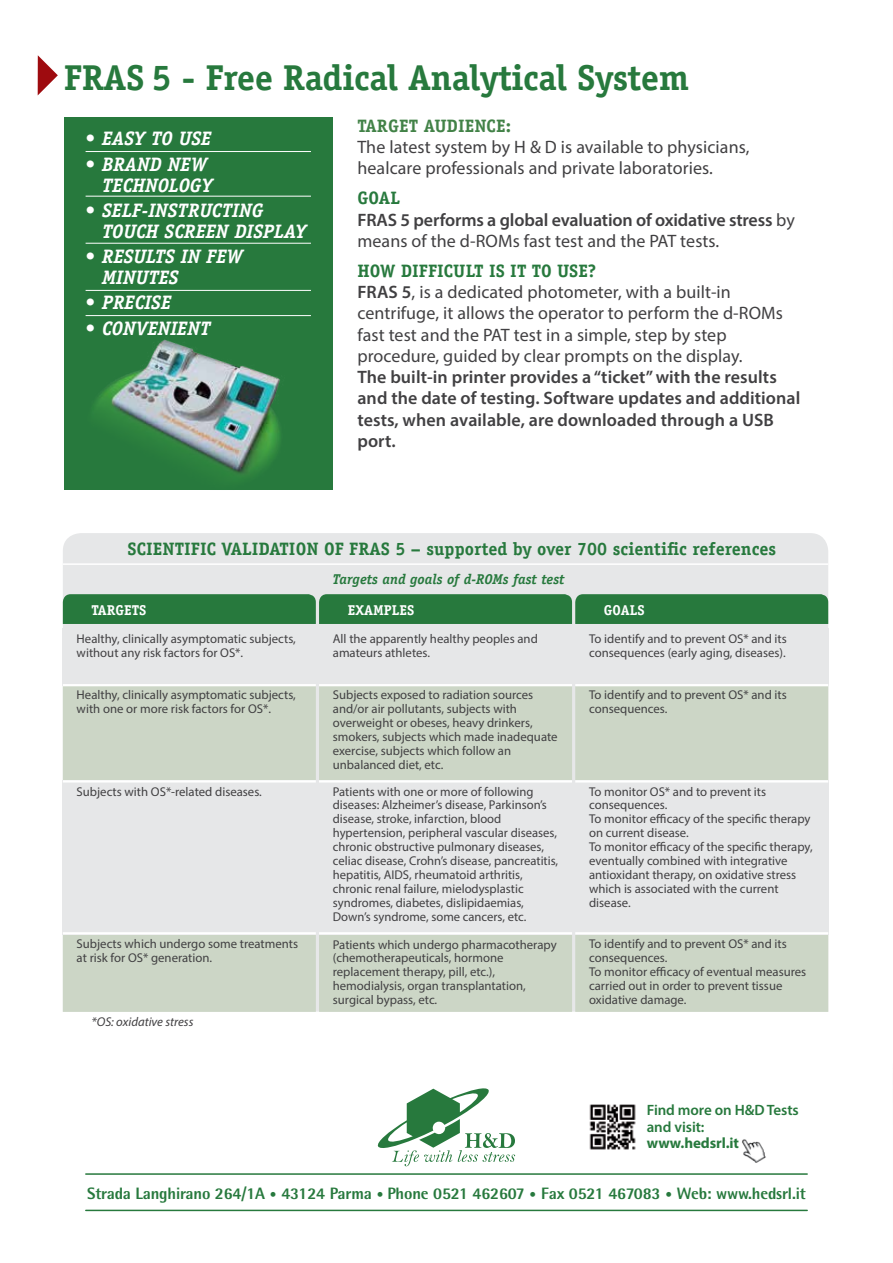
<style>
.page{position:relative;width:893px;height:1263px;background:#fff}
.page>*{position:absolute;margin:0;border:0;box-sizing:border-box;transform-origin:0 0}
.t1{font:700 36px "Officina Serif";letter-spacing:-.01em;color:#27793d}
.t2{font:italic 700 19.5px/21px "Officina Serif";color:#fff}
.t3{font:18px/21.3px "Myriad Pro";letter-spacing:.005em;color:#414042}
.t4{font:600 18px/21.3px "Myriad Pro";letter-spacing:.005em;color:#414042}
.t5{font:700 18px "Officina Serif";letter-spacing:.005em;color:#27793d}
.t6{font:700 18px "Officina Serif";letter-spacing:.005em;color:#428247}
.t7{font:800 16.5px "Rotis Semi Sans";letter-spacing:-.01em;color:#27793d}
.t8{font:600 15px/16.5px "Myriad Pro";letter-spacing:-.005em;color:#27793d}
.t9{font:700 15px "Myriad Pro";letter-spacing:-.005em;color:#27793d}
.t10{font:italic 700 14.25px "Officina Serif";color:#27793d}
.t11{font:700 14.25px "Officina Serif";color:#fff}
.t12{font:12.75px/14px "Myriad Pro";color:#414042}
.t13{font:italic 12.75px "Myriad Pro";color:#414042}
.s1{font-weight:400}
.s2{font-weight:600}
.s3{font-size:13.5px}
</style>
<div class="page">
<div style="left:64px;top:118px;width:269px;height:372px;background:#27793d"></div>
<hr style="left:86px;top:1173px;width:721px;height:2px;background:#27793d">
<hr style="left:86px;top:1210px;width:721px;height:1px;background:#27793d">
<svg style="left:38px;top:55px;width:20px;height:40px"></svg>
<img style="left:742px;top:1139px;width:24px;height:24px">
<img style="left:589px;top:1104px;width:47px;height:46px">
<svg style="left:377px;top:1088px;width:138px;height:78px"></svg>
<img style="left:85px;top:315px;width:226px;height:162px">
<div style="left:63px;top:533px;width:765px;height:479px;background:#e6e7e8"></div>
<div style="left:319px;top:686px;width:253px;height:326px;background:#ccd6c6"></div>
<div style="left:319px;top:780px;width:253px;height:154px;background:#e6e7e8"></div>
<div style="left:319px;top:628px;width:253px;height:58px;background:#e6e7e8"></div>
<hr style="left:319px;top:684px;width:253px;height:2px;background:#fff">
<hr style="left:319px;top:780px;width:253px;height:2px;background:#fff">
<hr style="left:319px;top:932px;width:253px;height:2px;background:#fff">
<div style="left:575px;top:686px;width:253px;height:326px;background:#ccd6c6"></div>
<div style="left:575px;top:780px;width:253px;height:154px;background:#e6e7e8"></div>
<div style="left:575px;top:628px;width:253px;height:58px;background:#e6e7e8"></div>
<hr style="left:575px;top:684px;width:253px;height:2px;background:#fff">
<hr style="left:575px;top:780px;width:253px;height:2px;background:#fff">
<hr style="left:575px;top:932px;width:253px;height:2px;background:#fff">
<div style="left:63px;top:686px;width:253px;height:326px;background:#ccd6c6"></div>
<div style="left:63px;top:628px;width:253px;height:58px;background:#e6e7e8"></div>
<div style="left:63px;top:594px;width:765px;height:30px;background:#27793d"></div>
<div style="left:63px;top:780px;width:253px;height:154px;background:#e6e7e8"></div>
<hr style="left:63px;top:684px;width:253px;height:2px;background:#fff">
<hr style="left:63px;top:780px;width:253px;height:2px;background:#fff">
<hr style="left:63px;top:932px;width:253px;height:2px;background:#fff">
<hr style="left:63px;top:563px;width:765px;height:2px;background:#fff">
<hr style="left:86px;top:151px;width:225px;height:1px;background:#fff">
<hr style="left:86px;top:196px;width:225px;height:1px;background:#fff">
<hr style="left:86px;top:243px;width:225px;height:1px;background:#fff">
<hr style="left:86px;top:290px;width:225px;height:1px;background:#fff">
<hr style="left:86px;top:315px;width:225px;height:1px;background:#fff">
<h1 class="t1" style="left:64px;top:55px;width:627px">FRAS 5 - Free Radical Analytical System</h1>
<h2 class="t2" style="left:85px;top:128px;width:128px">• EASY TO USE</h2>
<h2 class="t2" style="left:85px;top:154px;width:129px;text-align:right">• BRAND NEW<br>TECHNOLOGY</h2>
<h2 class="t2" style="left:102px;top:200px;width:206px;text-indent:-17px">• SELF-INSTRUCTING<br>TOUCH SCREEN DISPLAY</h2>
<h2 class="t2" style="left:102px;top:246px;width:142px;text-indent:-17px">• RESULTS IN FEW<br>MINUTES</h2>
<h2 class="t2" style="left:85px;top:292px;width:88px">• PRECISE</h2>
<h2 class="t2" style="left:85px;top:318px;width:127px">• CONVENIENT</h2>
<h3 class="t6" style="left:357px;top:114px;width:155px">TARGET AUDIENCE:</h3>
<h3 class="t3" style="left:357px;top:136px;width:394px">The latest system by H &amp; D is available to physicians, healcare professionals and private laboratories.</h3>
<h3 class="t5" style="left:357px;top:187px;width:44px">GOAL</h3>
<h3 class="t4" style="left:357px;top:208px;width:439px">FRAS 5 performs a global evaluation of oxidative stress <span class="s1">by means of the d-ROMs fast test and the PAT tests.</span></h3>
<h3 class="t5" style="left:357px;top:259px;width:240px">HOW DIFFICULT IS IT TO USE?</h3>
<h3 class="t3" style="left:357px;top:281px;width:427px"><span class="s2">FRAS 5</span>, is a dedicated photometer, with a built-in centrifuge, it allows the operator to perform the d-ROMs fast test and the PAT test in a simple, step by step procedure, guided by clear prompts on the display.</h3>
<h3 class="t4" style="left:357px;top:366px;width:444px">The built-in printer provides a “ticket” with the results and the date of testing. Software updates and additional tests, when available, are downloaded through a USB port.</h3>
<h3 class="t5" style="left:128px;top:538px;width:650px">SCIENTIFIC VALIDATION OF FRAS 5 – supported by over 700 scientific references</h3>
<p class="t11" style="left:92px;top:601px;width:56px">TARGETS</p>
<p class="t12" style="left:77px;top:632px;width:221px">Healthy, clinically asymptomatic subjects, without any risk factors for OS*.</p>
<p class="t12" style="left:77px;top:688px;width:221px">Healthy, clinically asymptomatic subjects, with one or more risk factors for OS*.</p>
<p class="t12" style="left:77px;top:784px;width:187px">Subjects with OS*-related diseases.</p>
<p class="t12" style="left:77px;top:937px;width:223px">Subjects which undergo some treatments at risk for OS* generation.</p>
<p class="t13" style="left:92px;top:1014px;width:103px">*OS: oxidative stress</p>
<p class="t10" style="left:333px;top:570px;width:233px">Targets and goals of d-ROMs fast test</p>
<p class="t11" style="left:348px;top:601px;width:68px">EXAMPLES</p>
<p class="t12" style="left:333px;top:632px;width:206px">All the apparently healthy peoples and amateurs athletes.</p>
<p class="t12" style="left:333px;top:688px;width:226px">Subjects exposed to radiation sources and/or air pollutants, subjects with overweight or obeses, heavy drinkers, smokers, subjects which made inadequate exercise, subjects which follow an unbalanced diet, etc.</p>
<p class="t12" style="left:333px;top:784px;width:227px">Patients with one or more of following diseases: Alzheimer’s disease, Parkinson’s disease, stroke, infarction, blood hypertension, peripheral vascular diseases, chronic obstructive pulmonary diseases, celiac disease, Crohn’s disease, pancreatitis, hepatitis, AIDS, rheumatoid arthritis, chronic renal failure, mielodysplastic syndromes, diabetes, dislipidaemias, Down’s syndrome, some cancers, etc.</p>
<p class="t12" style="left:333px;top:937px;width:225px">Patients which undergo pharmacotherapy (chemotherapeuticals, hormone replacement therapy, pill, etc.), hemodialysis, organ transplantation, surgical bypass, etc.</p>
<p class="t11" style="left:604px;top:601px;width:42px">GOALS</p>
<p class="t12" style="left:589px;top:632px;width:199px">To identify and to prevent OS* and its consequences (early aging, diseases).</p>
<p class="t12" style="left:589px;top:688px;width:199px">To identify and to prevent OS* and its consequences.</p>
<p class="t12" style="left:589px;top:784px;width:225px">To monitor OS* and to prevent its consequences.<br>To monitor efficacy of the specific therapy on current disease.<br>To monitor efficacy of the specific therapy, eventually combined with integrative antioxidant therapy, on oxidative stress which is associated with the current disease.</p>
<p class="t12" style="left:589px;top:937px;width:219px">To identify and to prevent OS* and its consequences.<br>To monitor efficacy of eventual measures carried out in order to prevent tissue oxidative damage.</p>
<p class="t8" style="left:647px;top:1102px;width:154px">Find more on H&amp;D Tests and visit:</p>
<p class="t9" style="left:647px;top:1133px;width:94px">www.hedsrl.it</p>
<p class="t7" style="left:87px;top:1182px;width:720px">Strada Langhirano 264/1A <span class="s3">•</span> 43124 Parma <span class="s3">•</span> Phone 0521 462607 <span class="s3">•</span> Fax 0521 467083 <span class="s3">•</span> Web: www.hedsrl.it</p>
</div>
